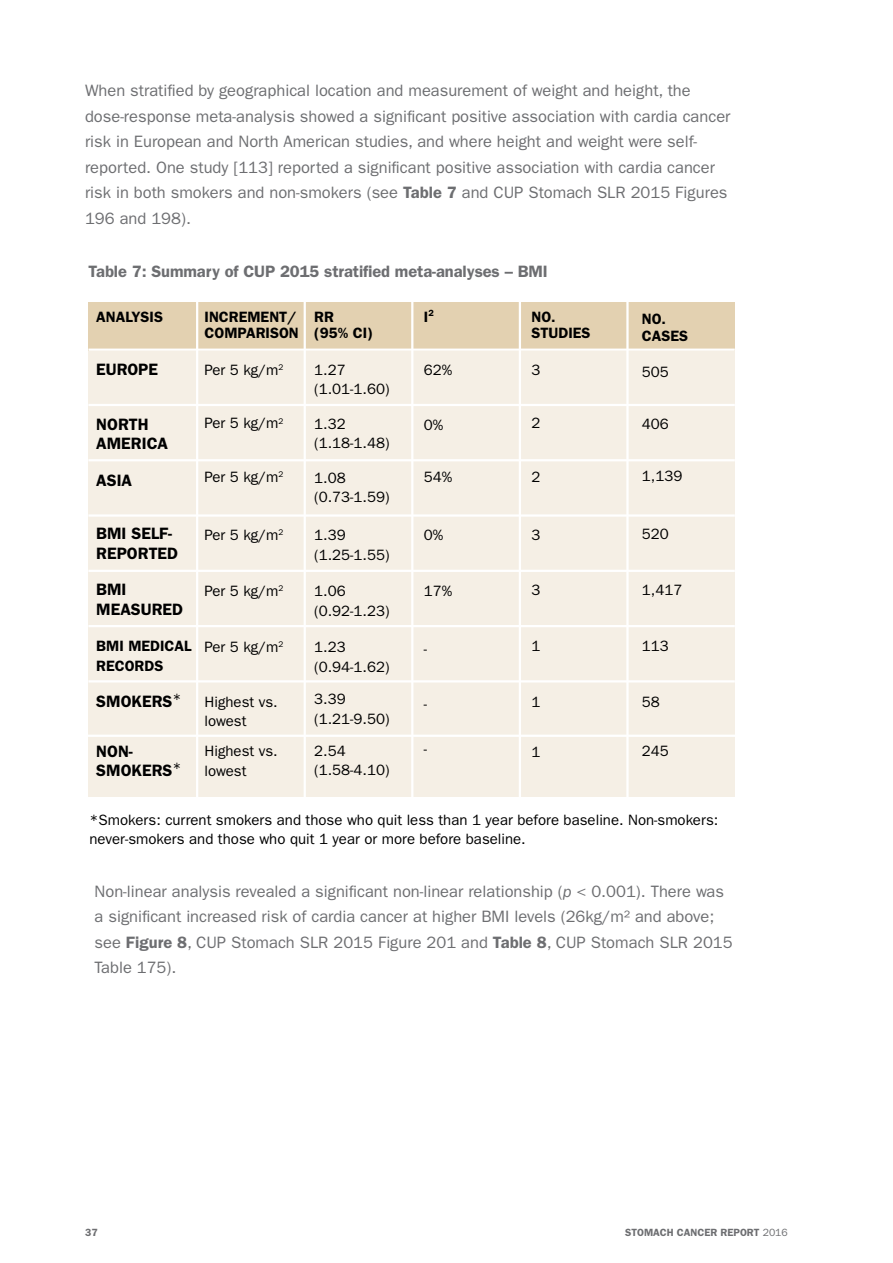
<style>
.page{position:relative;width:893px;height:1263px;background:#fff}
.page>*{position:absolute;margin:0;border:0;box-sizing:border-box;transform-origin:0 0}
.t1{font:16.5px/25.5px "ITC Franklin Gothic Std";color:#6d6e71}
.t2{font:600 16.5px/19.5px "ITC Franklin Gothic Std";color:#000}
.t3{font:600 16.5px "ITC Franklin Gothic Std";letter-spacing:-.005em;color:#6d6e71}
.t4{font:15px/19.5px "ITC Franklin Gothic Std";color:#000}
.t5{font:600 15px/16.5px "ITC Franklin Gothic Std";color:#000}
.t6{font:600 10.5px "ITC Franklin Gothic Std";color:#6d6e71}
.s1{font-weight:600}
.s2{font-style:italic}
.s3{font-weight:400}
</style>
<div class="page">
<div style="left:88px;top:344px;width:647px;height:453px;background:#f5efe5"></div>
<div style="left:88px;top:302px;width:647px;height:48px;background:#e3d1b1"></div>
<hr style="left:88px;top:349px;width:647px;height:2px;background:#fff">
<hr style="left:88px;top:404px;width:647px;height:2px;background:#fff">
<hr style="left:88px;top:459px;width:647px;height:2px;background:#fff">
<hr style="left:88px;top:514px;width:647px;height:3px;background:#fff">
<hr style="left:88px;top:570px;width:647px;height:2px;background:#fff">
<hr style="left:88px;top:625px;width:647px;height:2px;background:#fff">
<hr style="left:88px;top:680px;width:647px;height:2px;background:#fff">
<hr style="left:196px;top:300px;width:2px;height:501px;background:#fff">
<hr style="left:304px;top:300px;width:2px;height:500px;background:#fff">
<hr style="left:411px;top:300px;width:2px;height:497px;background:#fff">
<hr style="left:519px;top:300px;width:2px;height:499px;background:#fff">
<hr style="left:626px;top:300px;width:3px;height:497px;background:#fff">
<hr style="left:85px;top:735px;width:655px;height:2px;background:#fff">
<p class="t1" style="left:85px;top:78px;width:647px">When stratified by geographical location and measurement of weight and height, the dose-response meta-analysis showed a significant positive association with cardia cancer risk in European and North American studies, and where height and weight were self&shy;reported. One study [113] reported a significant positive association with cardia cancer risk in both smokers and non-smokers (see <span class="s1">Table 7</span> and CUP Stomach SLR 2015 Figures 196 and 198).</p>
<p class="t3" style="left:88px;top:262px;width:461px">Table 7: Summary of CUP 2015 stratified meta-analyses – BMI</p>
<p class="t5" style="left:96px;top:308px;width:68px">ANALYSIS</p>
<p class="t2" style="left:96px;top:360px;width:63px">EUROPE</p>
<p class="t2" style="left:96px;top:414px;width:73px">NORTH<br>AMERICA</p>
<p class="t2" style="left:96px;top:470px;width:37px">ASIA</p>
<p class="t5" style="left:205px;top:308px;width:96px">INCREMENT/<br>COMPARISON</p>
<p class="t4" style="left:205px;top:360px;width:80px">Per 5 kg/m<sup>2</sup></p>
<p class="t4" style="left:205px;top:414px;width:80px">Per 5 kg/m<sup>2</sup></p>
<p class="t4" style="left:205px;top:467px;width:80px">Per 5 kg/m<sup>2</sup></p>
<p class="t2" style="left:96px;top:524px;width:83px">BMI SELF-<br>REPORTED</p>
<p class="t2" style="left:96px;top:580px;width:88px">BMI<br>MEASURED</p>
<p class="t5" style="left:96px;top:636px;width:97px;line-height:19.5px">BMI MEDICAL<br>RECORDS</p>
<p class="t2" style="left:96px;top:692px;width:87px">SMOKERS<sup>*</sup></p>
<p class="t2" style="left:96px;top:741px;width:87px">NON-<br>SMOKERS<sup>*</sup></p>
<p class="t4" style="left:205px;top:525px;width:80px">Per 5 kg/m<sup>2</sup></p>
<p class="t4" style="left:205px;top:581px;width:80px">Per 5 kg/m<sup>2</sup></p>
<p class="t4" style="left:205px;top:637px;width:80px">Per 5 kg/m<sup>2</sup></p>
<p class="t4" style="left:205px;top:692px;width:75px">Highest vs. lowest</p>
<p class="t4" style="left:205px;top:741px;width:75px">Highest vs. lowest</p>
<p class="t5" style="left:314px;top:308px;width:60px">RR<br>(95% CI)</p>
<p class="t4" style="left:314px;top:360px;width:77px">1.27 (1.01-1.60)</p>
<p class="t4" style="left:314px;top:414px;width:77px">1.32 (1.18-1.48)</p>
<p class="t4" style="left:314px;top:468px;width:77px">1.08 (0.73-1.59)</p>
<p class="t4" style="left:314px;top:526px;width:77px">1.39 (1.25-1.55)</p>
<p class="t4" style="left:314px;top:582px;width:77px">1.06 (0.92-1.23)</p>
<p class="t4" style="left:314px;top:638px;width:77px">1.23 (0.94-1.62)</p>
<p class="t4" style="left:314px;top:689px;width:77px">3.39 (1.21-9.50)</p>
<p class="t4" style="left:314px;top:741px;width:77px">2.54 (1.58-4.10)</p>
<p class="t5" style="left:424px;top:308px;width:11px">I<sup>2</sup></p>
<p class="t4" style="left:424px;top:361px;width:30px">62%</p>
<p class="t4" style="left:424px;top:415px;width:21px">0%</p>
<p class="t4" style="left:424px;top:467px;width:30px">54%</p>
<p class="t4" style="left:424px;top:525px;width:21px">0%</p>
<p class="t4" style="left:424px;top:581px;width:30px">17%</p>
<p class="t4" style="left:424px;top:639px;width:5px">-</p>
<p class="t4" style="left:424px;top:694px;width:5px">-</p>
<p class="t4" style="left:424px;top:739px;width:5px">-</p>
<p class="t5" style="left:532px;top:308px;width:61px">NO.<br>STUDIES</p>
<p class="t4" style="left:532px;top:360px;width:10px">3</p>
<p class="t5" style="left:642px;top:311px;width:48px">NO.<br>CASES</p>
<p class="t4" style="left:642px;top:362px;width:28px">505</p>
<p class="t4" style="left:532px;top:414px;width:10px">2</p>
<p class="t4" style="left:642px;top:414px;width:28px">406</p>
<p class="t4" style="left:532px;top:467px;width:10px">2</p>
<p class="t4" style="left:642px;top:466px;width:42px">1,139</p>
<p class="t4" style="left:532px;top:525px;width:10px">3</p>
<p class="t4" style="left:642px;top:524px;width:28px">520</p>
<p class="t4" style="left:532px;top:580px;width:10px">3</p>
<p class="t4" style="left:642px;top:580px;width:42px">1,417</p>
<p class="t4" style="left:532px;top:636px;width:10px">1</p>
<p class="t4" style="left:642px;top:636px;width:28px">113</p>
<p class="t4" style="left:532px;top:692px;width:10px">1</p>
<p class="t4" style="left:532px;top:742px;width:10px">1</p>
<p class="t4" style="left:642px;top:692px;width:19px">58</p>
<p class="t4" style="left:642px;top:741px;width:28px">245</p>
<p class="t4" style="left:90px;top:810px;width:630px">*Smokers: current smokers and those who quit less than 1 year before baseline. Non-smokers: never-smokers and those who quit 1 year or more before baseline.</p>
<p class="t1" style="left:95px;top:879px;width:640px">Non-linear analysis revealed a significant non-linear relationship (<span class="s2">p</span> &lt; 0.001). There was a significant increased risk of cardia cancer at higher BMI levels (26kg/m² and above; see <span class="s1">Figure 8</span>, CUP Stomach SLR 2015 Figure 201 and <span class="s1">Table 8</span>, CUP Stomach SLR 2015<br>Table 175).</p>
<p class="t6" style="left:85px;top:1226px;width:14px">37</p>
<p class="t6" style="left:625px;top:1226px;width:164px">STOMACH CANCER REPORT <span class="s3">2016</span></p>
</div>
